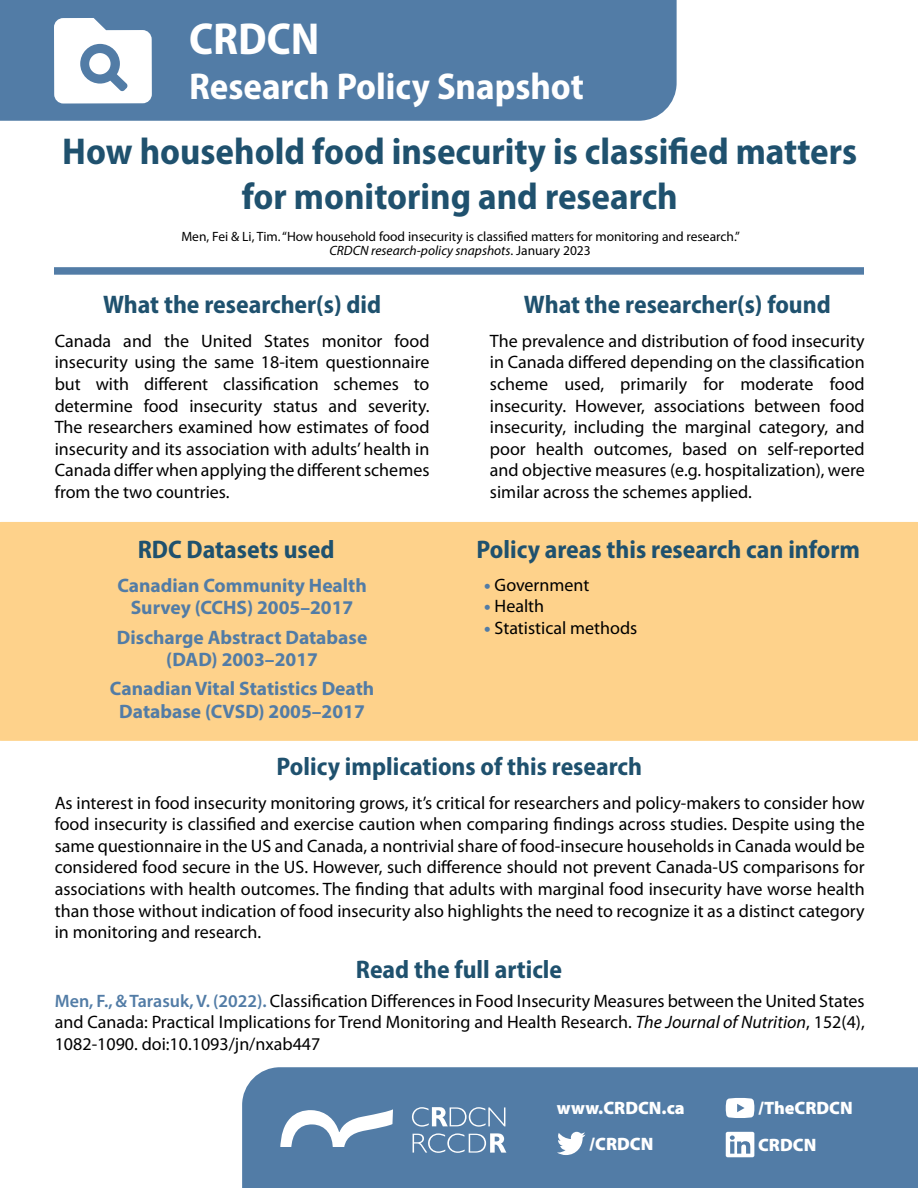
<style>
.page{position:relative;width:918px;height:1188px;background:#fff}
.page>*{position:absolute;margin:0;border:0;box-sizing:border-box;transform-origin:0 0}
.title_small{font:700 semi-condensed 45px "Myriad Pro";color:#fff}
.title_large{font:700 semi-condensed 37.5px/45px "Myriad Pro";color:#1f516e;text-align:center}
.title_small-2{font:700 semi-condensed 37.5px "Myriad Pro";color:#fff}
.Body_Headings{font:700 semi-condensed 25.5px "Myriad Pro";color:#1f516e}
.Datasets{font:700 19.5px/22.5px "Myriad Pro";color:#527ca6;text-align:center}
.Body{font:18px/21.6px "Myriad Pro";color:#000;text-align:justify}
.Body_bold{font:900 18px "Myriad Pro";color:#fff}
.Body-2{font:13.5px/13.5px "Myriad Pro";color:#000;text-align:center}
.s1{font-style:italic}
.s2{font-weight:900;color:#527ca6}
.s3{font-weight:600;color:#527ca6}
</style>
<div class="page">
<div style="left:0;top:522px;width:918px;height:219px;background:#fed28b"></div>
<div style="left:0;top:0;width:677px;height:121px;background:#527ca6"></div>
<svg style="left:54px;top:18px;width:98px;height:86px"></svg>
<div style="left:54px;top:267px;width:810px;height:8px;background:#527ca6"></div>
<div style="left:242px;top:1067px;width:676px;height:121px;background:#527ca6"></div>
<svg style="left:280px;top:1109px;width:113px;height:50px"></svg>
<div style="left:272px;top:1148px;width:76px;height:20px;background:#527ca6"></div>
<svg style="left:412px;top:1107px;width:93px;height:20px"></svg>
<svg style="left:413px;top:1133px;width:93px;height:20px;background:#7e9dbc"></svg>
<svg style="left:557px;top:1132px;width:29px;height:23px"></svg>
<svg style="left:726px;top:1098px;width:28px;height:20px"></svg>
<svg style="left:726px;top:1132px;width:28px;height:25px"></svg>
<p class="title_small" style="left:189px;top:10px;width:132px">CRDCN</p>
<p class="title_small-2" style="left:189px;top:63px;width:397px">Research Policy Snapshot</p>
<p class="title_large" style="left:62px;top:128px;width:796px">How household food insecurity is classified matters for monitoring and research</p>
<p class="Body-2" style="left:181px;top:230px;width:560px">Men, Fei &amp; Li, Tim. “How household food insecurity is classified matters for monitoring and research.”<br><span class="s1">CRDCN research-policy snapshots</span>. January 2023</p>
<p class="Body_Headings" style="left:103px;top:288px;width:280px">What the researcher(s) did</p>
<p class="Body" style="left:55px;top:330px;width:376px">Canada and the United States monitor food insecurity using the same 18-item questionnaire but with different classification schemes to determine food insecurity status and severity.<br>The researchers examined how estimates of food insecurity and its association with adults’ health in Canada differ when applying the different schemes from the two countries.</p>
<p class="Body_Headings" style="left:138px;top:533px;width:198px">RDC Datasets used</p>
<p class="Datasets" style="left:117px;top:573px;width:251px">Canadian Community Health<br>Survey (CCHS) 2005–2017</p>
<p class="Datasets" style="left:117px;top:625px;width:252px">Discharge Abstract Database (DAD) 2003–2017</p>
<p class="Datasets" style="left:110px;top:677px;width:266px">Canadian Vital Statistics Death<br>Database (CVSD) 2005–2017</p>
<p class="Body_Headings" style="left:524px;top:288px;width:308px">What the researcher(s) found</p>
<p class="Body" style="left:490px;top:330px;width:376px">The prevalence and distribution of food insecurity in Canada differed depending on the classification scheme used, primarily for moderate food insecurity. However, associations between food insecurity, including the marginal category, and poor health outcomes, based on self-reported and objective measures (e.g. hospitalization), were similar across the schemes applied.</p>
<p class="Body_Headings" style="left:477px;top:533px;width:385px">Policy areas this research can inform</p>
<p class="Body" style="left:484px;top:574px;width:107px"><span class="s2">•</span> Government</p>
<p class="Body" style="left:484px;top:595px;width:62px"><span class="s2">•</span> Health</p>
<p class="Body" style="left:484px;top:617px;width:155px"><span class="s2">•</span> Statistical methods</p>
<p class="Body_Headings" style="left:277px;top:750px;width:367px">Policy implications of this research</p>
<p class="Body" style="left:55px;top:792px;width:812px">As interest in food insecurity monitoring grows, it’s critical for researchers and policy-makers to consider how food insecurity is classified and exercise caution when comparing findings across studies. Despite using the same questionnaire in the US and Canada, a nontrivial share of food-insecure households in Canada would be considered food secure in the US. However, such difference should not prevent Canada-US comparisons for associations with health outcomes. The finding that adults with marginal food insecurity have worse health than those without indication of food insecurity also highlights the need to recognize it as a distinct category in monitoring and research.</p>
<p class="Body_Headings" style="left:356px;top:953px;width:208px">Read the full article</p>
<p class="Body" style="left:55px;top:990px;width:812px"><span class="s3">Men, F., &amp; Tarasuk, V. (2022).</span> Classification Differences in Food Insecurity Measures between the United States and Canada: Practical Implications for Trend Monitoring and Health Research. <span class="s1">The Journal of Nutrition</span>, 152(4), 1082-1090. doi:10.1093/jn/nxab447</p>
<p class="Body_bold" style="left:557px;top:1096px;width:129px">www.CRDCN.ca</p>
<p class="Body_bold" style="left:589px;top:1132px;width:66px">/CRDCN</p>
<p class="Body_bold" style="left:758px;top:1096px;width:96px">/TheCRDCN</p>
<p class="Body_bold" style="left:758px;top:1133px;width:60px">CRDCN</p>
</div>
